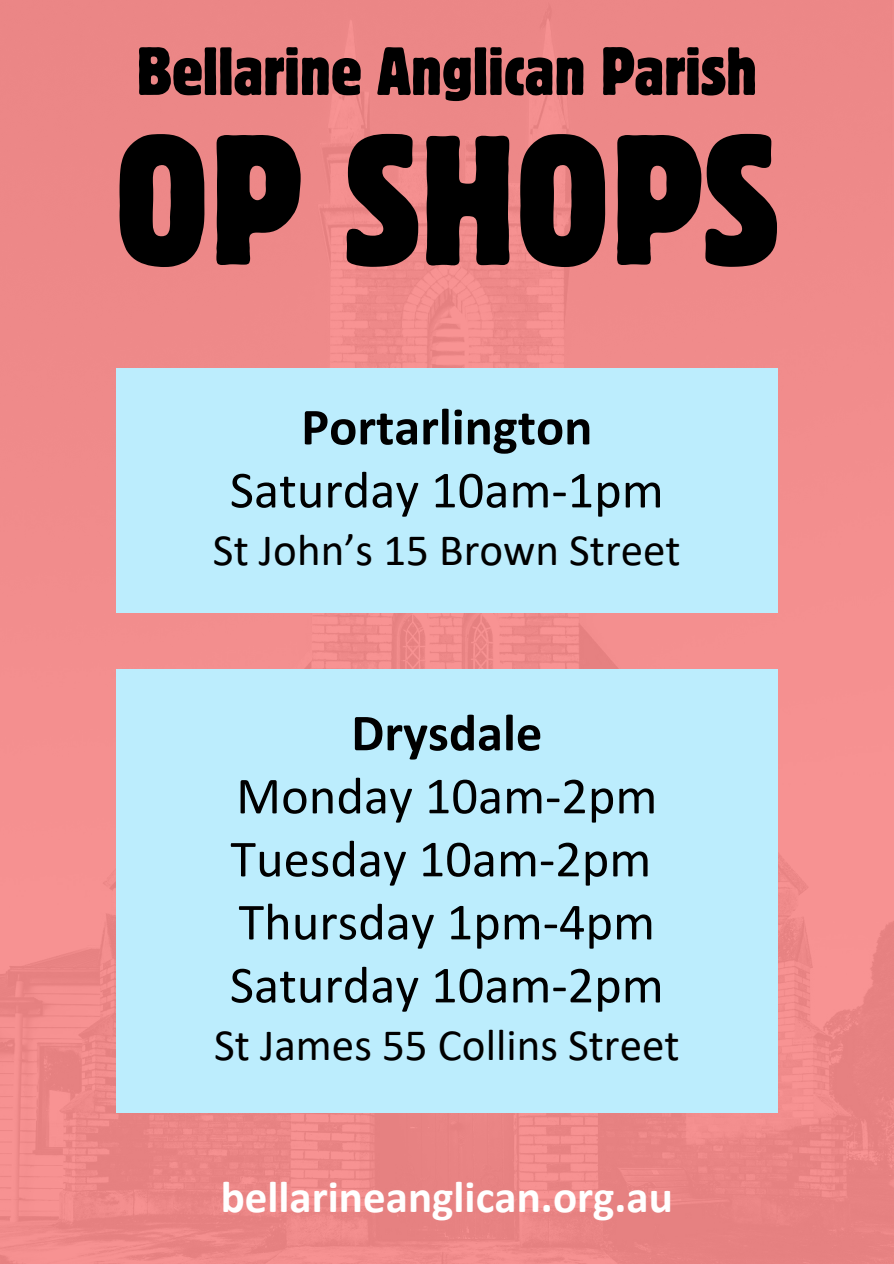
<style>
.page{position:relative;width:894px;height:1264px;background:#fff}
.page>*{position:absolute;margin:0;border:0;box-sizing:border-box;transform-origin:0 0}
.t1{font:condensed 183px "Block W1 G";color:#000}
.t2{font:condensed 67.5px "Block W1 G";color:#000}
.t3{font:52.5px/63px "Calibri";color:#000}
.t4{font:700 52.5px "Calibri";color:#000}
.t5{font:45px "Calibri";color:#000}
.t6{font:700 45px "Calibri";color:#fff}
</style>
<div class="page">
<div style="left:0;top:0;width:893px;height:1263px;background:#ee8989"></div>
<div style="left:116px;top:369px;width:661px;height:244px;background:#bcedfd"></div>
<div style="left:116px;top:669px;width:661px;height:443px;background:#bcedfd"></div>
<p class="t2" style="left:136px;top:28px;width:621px">Bellarine Anglican Parish</p>
<h1 class="t1" style="left:115px;top:82px;width:665px">OP SHOPS</h1>
<p class="t4" style="left:301px;top:405px;width:293px">Portarlington</p>
<p class="t3" style="left:230px;top:463px;width:435px">Saturday 10am-1pm</p>
<p class="t5" style="left:213px;top:531px;width:469px">St John’s 15 Brown Street</p>
<p class="t4" style="left:351px;top:711px;width:192px">Drysdale</p>
<p class="t3" style="left:230px;top:768px;width:435px">Monday 10am-2pm<br>Tuesday 10am-2pm<br>Thursday 1pm-4pm<br>Saturday 10am-2pm</p>
<p class="t5" style="left:214px;top:1026px;width:467px">St James 55 Collins Street</p>
<p class="t6" style="left:220px;top:1178px;width:454px">bellarineanglican.org.au</p>
</div>
